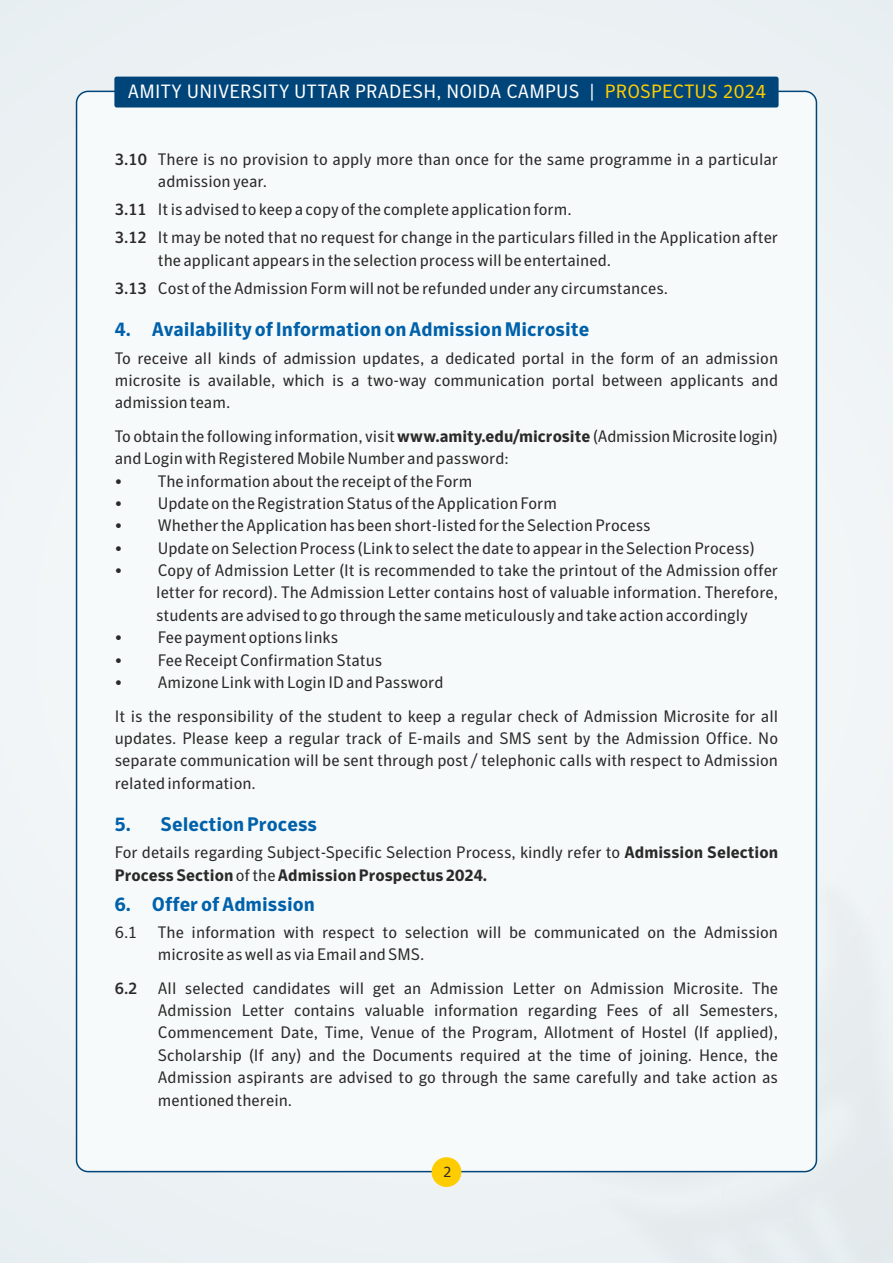
<style>
.page{position:relative;width:893px;height:1263px;background:#ecf1f4}
.page>*{position:absolute;margin:0;border:0;box-sizing:border-box;transform-origin:0 0}
.t1{font:700 19.5px "Symantec Sans";color:#0061ab}
.t2{font:19.05px "Symantec Sans";letter-spacing:.01em;color:#fff}
.t3{font:16.5px/22.4px "Symantec Sans";color:#2b2929}
.t4{font:15px "Symantec Sans";color:#2b2929}
.s1{color:#fc0}
.s2{font-weight:500}
.s3{font-weight:700}
</style>
<div class="page">
<div style="left:76px;top:91px;width:741px;height:1081px;background:#f7fafa;border:1px solid #00457a;border-radius:12px"></div>
<div style="left:114px;top:77px;width:665px;height:31px;background:#00457a;border-radius:2px"></div>
<div style="left:432px;top:1157px;width:29px;height:30px;background:#fc0;border-radius:50%"></div>
<p class="t2" style="left:128px;top:84px;width:640px">AMITY UNIVERSITY UTTAR PRADESH, NOIDA CAMPUS | <span class="s1">PROSPECTUS 2024</span></p>
<p class="t3" style="left:158px;top:150px;width:622px;text-indent:-43px"><span class="s2">3.10</span> There is no provision to apply more than once for the same programme in a particular admission year.</p>
<p class="t3" style="left:115px;top:197px;width:665px;line-height:27.9px"><span class="s2">3.11</span> It is advised to keep a copy of the complete application form.<br><span class="s2">3.12</span> It may be noted that no request for change in the particulars filled in the Application after</p>
<p class="t3" style="left:115px;top:247px;width:555px;line-height:27.9px;text-indent:43px">the applicant appears in the selection process will be entertained.<br><span class="s2">3.13</span> Cost of the Admission Form will not be refunded under any circumstances.</p>
<p class="t1" style="left:115px;top:323px;width:476px">4. Availability of Information on Admission Microsite</p>
<p class="t3" style="left:115px;top:348px;width:665px;text-align:justify">To receive all kinds of admission updates, a dedicated portal in the form of an admission microsite is available, which is a two-way communication portal between applicants and admission team.</p>
<p class="t3" style="left:115px;top:426px;width:665px">To obtain the following information, visit <span class="s3">www.amity.edu/microsite</span> (AdmissionMicrositelogin)</p>
<p class="t3" style="left:115px;top:449px;width:396px">and Login with Registered Mobile Number and password:</p>
<p class="t3" style="left:158px;top:471px;width:316px">The information about the receipt of the Form</p>
<p class="t3" style="left:158px;top:493px;width:401px">Update on the Registration Status of the Application Form</p>
<p class="t3" style="left:158px;top:516px;width:494px">Whether the Application has been short-listed for the Selection Process</p>
<p class="t3" style="left:158px;top:538px;width:599px">Update on Selection Process (Link to select the date to appear in the Selection Process)</p>
<p class="t3" style="left:158px;top:561px;width:622px">Copy of Admission Letter (It is recommended to take the printout of the Admission offer</p>
<p class="t3" style="left:156px;top:583px;width:623px">letter for record). The Admission Letter contains host of valuable information. Therefore,</p>
<p class="t3" style="left:156px;top:605px;width:593px">students are advised to go through the same meticulously and take action accordingly</p>
<p class="t3" style="left:158px;top:628px;width:182px">Fee payment options links</p>
<p class="t3" style="left:158px;top:650px;width:226px">Fee Receipt Confirmation Status</p>
<p class="t3" style="left:158px;top:672px;width:287px">Amizone Link with Login ID and Password</p>
<p class="t3" style="left:115px;top:706px;width:665px;text-align:justify">It is the responsibility of the student to keep a regular check of Admission Microsite for all updates. Please keep a regular track of E-mails and SMS sent by the Admission Office. No separate communication will be sent through post / telephonic calls with respect to Admission related information.</p>
<p class="t1" style="left:115px;top:818px;width:204px">5. Selection Process</p>
<p class="t3" style="left:115px;top:843px;width:665px">For details regarding Subject-Specific Selection Process, kindly refer to <span class="s3">Admission Selection<br>Process Section</span>of the <span class="s3">Admission Prospectus 2024.</span></p>
<p class="t1" style="left:115px;top:897px;width:202px">6. Offer of Admission</p>
<p class="t3" style="left:158px;top:922px;width:622px;text-indent:-43px">6.1 The information with respect to selection will be communicated on the Admission microsite as well as via Email and SMS.</p>
<p class="t3" style="left:158px;top:978px;width:622px;text-align:justify;text-indent:-43px"><span class="s2">6.2</span> All selected candidates will get an Admission Letter on Admission Microsite. The Admission Letter contains valuable information regarding Fees of all Semesters, Commencement Date, Time, Venue of the Program, Allotment of Hostel (If applied), Scholarship (If any) and the Documents required at the time of joining. Hence, the Admission aspirants are advised to go through the same carefully and take action as mentioned therein.</p>
<p class="t4" style="left:443px;top:1166px;width:10px">2</p>
</div>
